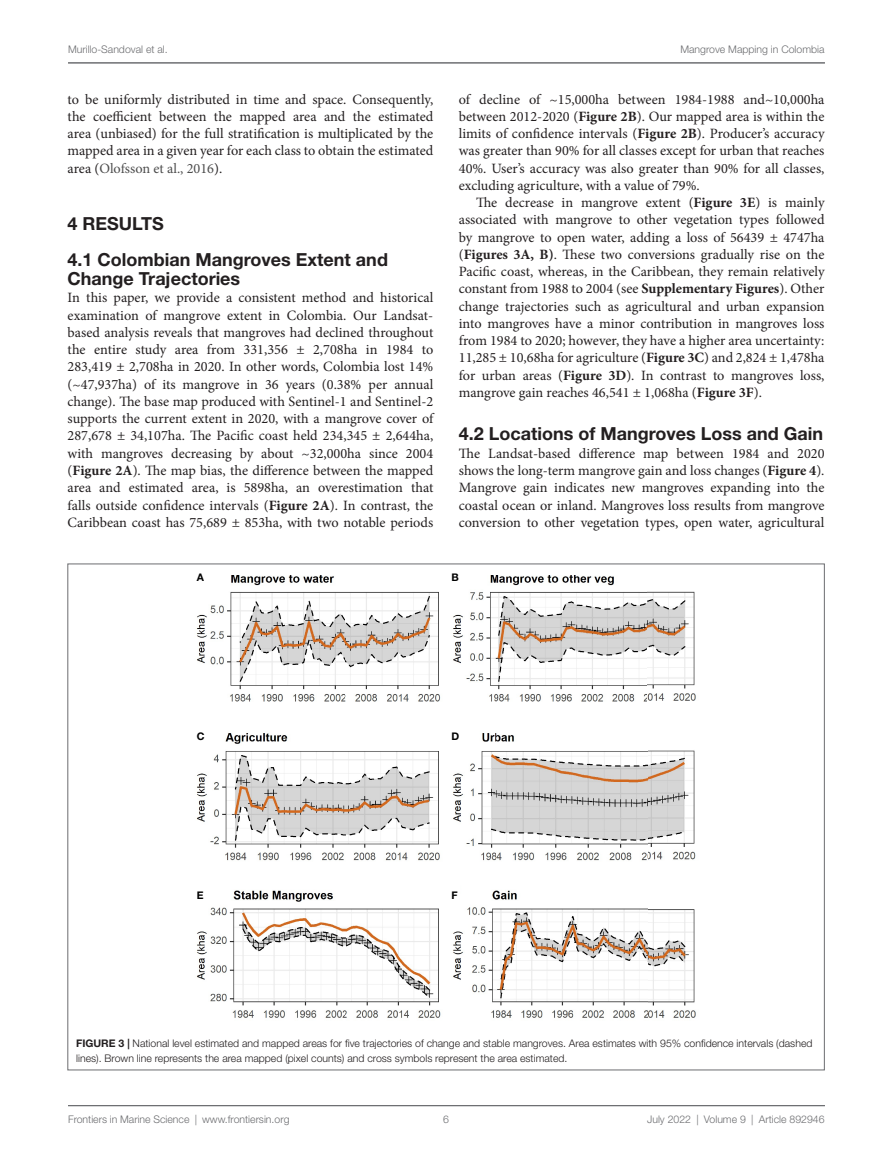
<style>
.page{position:relative;width:893px;height:1170px;background:#fff}
.page>*{position:absolute;margin:0;border:0;box-sizing:border-box;transform-origin:0 0}
.SecHeadB{font:700 18px/18.8px "Helvetica Neue LT Std";color:#231f20}
.SecHeadA{font:700 18px "Helvetica Neue LT Std";color:#231f20}
.Para{font:14.25px/17.2px "Minion Pro";color:#231f20;text-align:justify}
.ParaIndent{font:14.25px/17.2px "Minion Pro";letter-spacing:-.005em;color:#231f20;text-align:justify}
.FigCaption{font:300 10.5px/14.2px "Helvetica Neue LT Std";color:#231f20}
.t1{font:300 10.5px "Helvetica Neue LT Std";color:#6c6d70}
.t2{font:700 10.5px "Helvetica Neue LT Std";color:#010101}
.s1{color:#4d4d4d}
.s2{font-weight:700}
</style>
<div class="page">
<hr style="left:68px;top:63px;width:757px;height:1px;background:#6c6d70">
<hr style="left:68px;top:1105px;width:757px;height:1px;background:#6c6d70">
<img style="left:196px;top:575px;width:500px;height:443px">
<p class="t1" style="left:68px;top:43px;width:101px">Murillo-Sandoval et al.</p>
<p class="t1" style="left:680px;top:43px;width:146px">Mangrove Mapping in Colombia</p>
<p class="ParaIndent" style="left:68px;top:90px;width:367px">to be uniformly distributed in time and space. Consequently, the coefficient between the mapped area and the estimated area (unbiased) for the full stratification is multiplicated by the mapped area in a given year for each class to obtain the estimated area (<span class="s1">Olofsson et al., 2016</span>).</p>
<p class="SecHeadA" style="left:68px;top:212px;width:98px">4 RESULTS</p>
<p class="SecHeadB" style="left:68px;top:250px;width:322px">4.1 Colombian Mangroves Extent and<br>Change Trajectories</p>
<p class="Para" style="left:68px;top:289px;width:367px">In this paper, we provide a consistent method and historical examination of mangrove extent in Colombia. Our Landsat&shy;based analysis reveals that mangroves had declined throughout the entire study area from 331,356 ± 2,708ha in 1984 to 283,419 ± 2,708ha in 2020. In other words, Colombia lost 14% (~47,937ha) of its mangrove in 36 years (0.38% per annual change). The base map produced with Sentinel-1 and Sentinel-2 supports the current extent in 2020, with a mangrove cover of 287,678 ± 34,107ha. The Pacific coast held 234,345 ± 2,644ha, with mangroves decreasing by about ~32,000ha since 2004 (<span class="s2">Figure 2A</span>). The map bias, the difference between the mapped area and estimated area, is 5898ha, an overestimation that falls outside confidence intervals (<span class="s2">Figure 2A</span>). In contrast, the Caribbean coast has 75,689 ± 853ha, with two notable periods</p>
<p class="Para" style="left:459px;top:90px;width:367px">of decline of ~15,000ha between 1984-1988 and~10,000ha between 2012-2020 (<span class="s2">Figure 2B</span>). Our mapped area is within the limits of confidence intervals (<span class="s2">Figure 2B</span>). Producer’s accuracy was greater than 90% for all classes except for urban that reaches 40%. User’s accuracy was also greater than 90% for all classes, excluding agriculture, with a value of 79%.</p>
<p class="ParaIndent" style="left:459px;top:194px;width:367px;text-indent:17px">The decrease in mangrove extent (<span class="s2">Figure 3E</span>) is mainly associated with mangrove to other vegetation types followed by mangrove to open water, adding a loss of 56439 ± 4747ha (<span class="s2">Figures 3A, B)</span>. These two conversions gradually rise on the Pacific coast, whereas, in the Caribbean, they remain relatively constant from 1988 to 2004 (see <span class="s2">Supplementary Figures</span>). Other change trajectories such as agricultural and urban expansion into mangroves have a minor contribution in mangroves loss from 1984 to 2020; however, they have a higher area uncertainty:<br>11,285 ± 10,68ha for agriculture (<span class="s2">Figure 3C</span>) and 2,824 ± 1,478ha for urban areas (<span class="s2">Figure 3D</span>). In contrast to mangroves loss, mangrove gain reaches 46,541 ± 1,068ha (<span class="s2">Figure 3F</span>).</p>
<p class="SecHeadB" style="left:459px;top:424px;width:366px">4.2 Locations of Mangroves Loss and Gain</p>
<p class="Para" style="left:459px;top:444px;width:367px">The Landsat-based difference map between 1984 and 2020 shows the long-term mangrove gain and loss changes (<span class="s2">Figure 4</span>).<br>Mangrove gain indicates new mangroves expanding into the coastal ocean or inland. Mangroves loss results from mangrove conversion to other vegetation types, open water, agricultural</p>
<p class="t2" style="left:197px;top:571px;width:9px">A</p>
<p class="t2" style="left:451px;top:571px;width:9px">B</p>
<p class="t2" style="left:197px;top:730px;width:9px">C</p>
<p class="t2" style="left:451px;top:730px;width:9px">D</p>
<p class="t2" style="left:197px;top:888px;width:8px">E</p>
<p class="t2" style="left:451px;top:888px;width:8px">F</p>
<p class="FigCaption" style="left:76px;top:1036px;width:738px"><span class="s2">FIGURE 3 |</span> National level estimated and mapped areas for five trajectories of change and stable mangroves. Area estimates with 95% confidence intervals (dashed lines). Brown line represents the area mapped (pixel counts) and cross symbols represent the area estimated.</p>
<p class="t1" style="left:68px;top:1112px;width:223px">Frontiers in Marine Science | www.frontiersin.org</p>
<p class="t1" style="left:443px;top:1112px;width:7px">6</p>
<p class="t1" style="left:647px;top:1112px;width:179px">July 2022 | Volume 9 | Article 892946</p>
</div>
